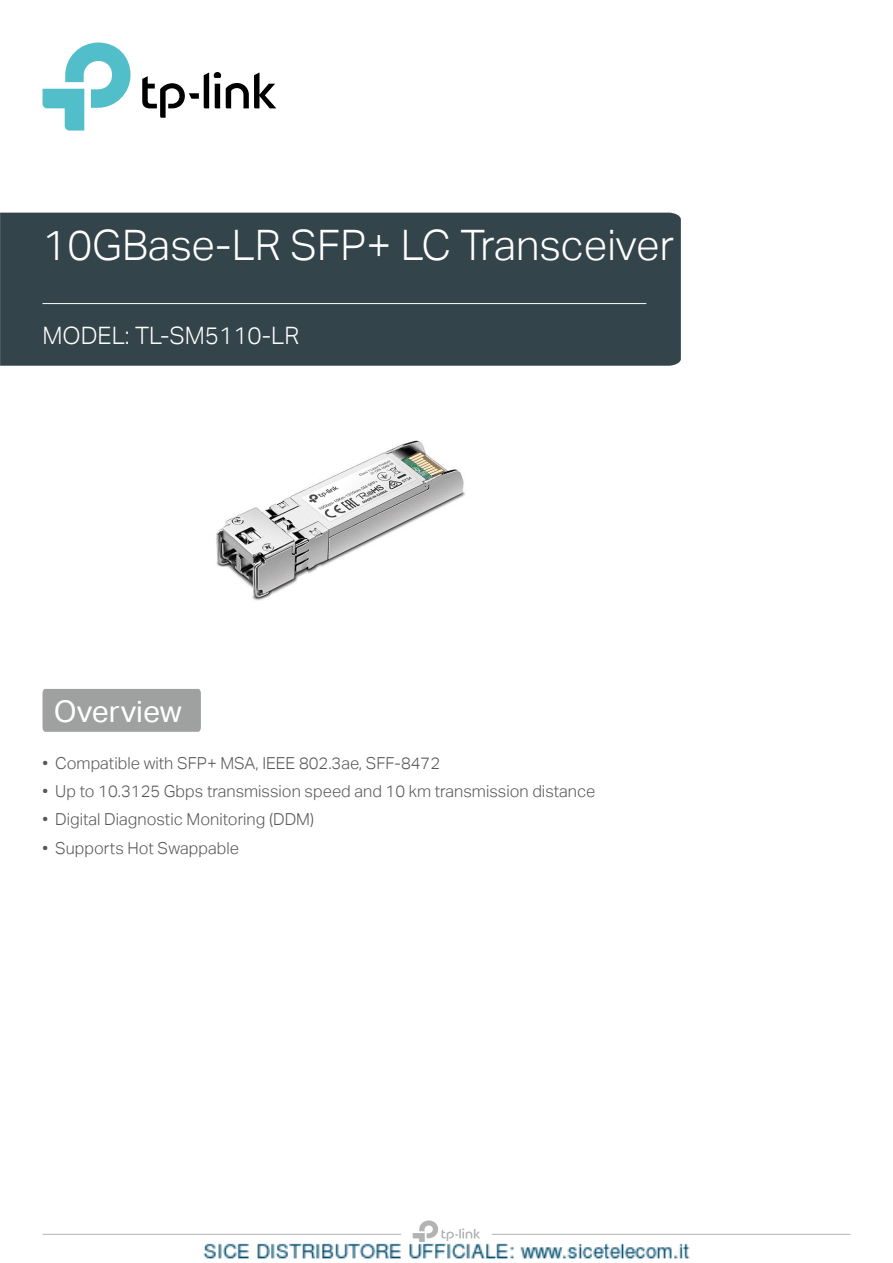
<style>
.page{position:relative;width:893px;height:1263px;background:#fff}
.page>*{position:absolute;margin:0;border:0;box-sizing:border-box;transform-origin:0 0}
.t1{font:42px "TP Link Aktiv Light";color:#fff}
.t2{font:30px "TP Link Aktiv Regular";color:#fff}
.t3{font:24px "TP Link Aktiv Light";color:#fff}
.t4{font:16.5px "TP Link Aktiv Light";color:#595757}
</style>
<div class="page">
<hr style="left:43px;top:1234px;width:358px;height:1px;background:#b5b4b5">
<hr style="left:492px;top:1234px;width:358px;height:1px;background:#b5b4b5">
<svg style="left:413px;top:1220px;width:67px;height:22px"></svg>
<div style="left:0;top:213px;width:681px;height:153px;background:#34444b"></div>
<hr style="left:43px;top:303px;width:603px;height:1px;background:#fff">
<svg style="left:43px;top:43px;width:88px;height:88px"></svg>
<svg style="left:142px;top:72px;width:134px;height:46px"></svg>
<div style="left:43px;top:689px;width:158px;height:43px;background:#9fa0a0"></div>
<img style="left:216px;top:440px;width:249px;height:161px">
<img style="left:203px;top:1243px;width:487px;height:16px">
<h1 class="t1" style="left:43px;top:221px;width:633px">10GBase-LR SFP+ LC Transceiver</h1>
<h3 class="t3" style="left:43px;top:322px;width:258px">MODEL: TL-SM5110-LR</h3>
<h2 class="t2" style="left:54px;top:694px;width:129px">Overview</h2>
<p class="t4" style="left:43px;top:754px;width:399px">• Compatible with SFP+ MSA, IEEE 802.3ae, SFF-8472</p>
<p class="t4" style="left:43px;top:782px;width:554px">• Up to 10.3125 Gbps transmission speed and 10 km transmission distance</p>
<p class="t4" style="left:43px;top:810px;width:273px">• Digital Diagnostic Monitoring (DDM)</p>
<p class="t4" style="left:43px;top:838px;width:198px">• Supports Hot Swappable</p>
</div>
